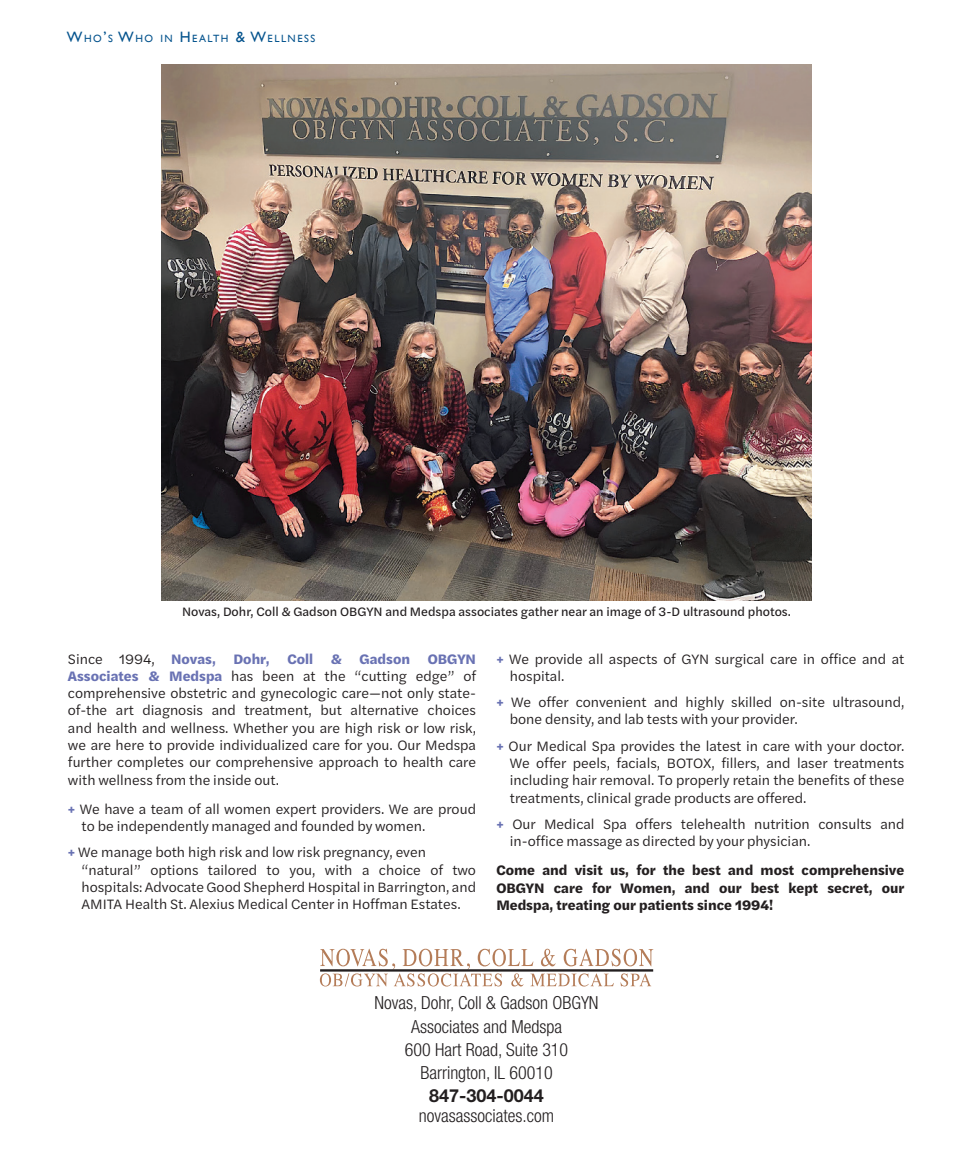
<style>
.page{position:relative;width:972px;height:1175px;background:#fff}
.page>*{position:absolute;margin:0;border:0;box-sizing:border-box;transform-origin:0 0}
.t1{font:300 condensed 18px/23.2px "Helvetica Neue LT Std";color:#231f20;text-align:center}
.t2{font:700 18px "Helvetica Neue LT Std";color:#231f20}
.t3{font:14.25px/17.2px "Halyard Text";color:#231f20}
.t4{font:700 14.25px/17.2px "Halyard Text";color:#231f20;text-align:justify}
.t5{font:12.75px "Halyard Text";color:#231f20}
.t6{font:10.5px "Gill Sans";letter-spacing:.145em;color:#04538d}
.s1{font-size:15px}
.s2{font-weight:700;color:#6972b3}
.s3{font-weight:600;color:#6972b3}
</style>
<div class="page">
<img style="left:161px;top:64px;width:650px;height:536px">
<svg style="left:320px;top:948px;width:333px;height:38px"></svg>
<hr style="left:320px;top:969px;width:333px;height:2px;background:#231f20">
<p class="t6" style="left:67px;top:32px;width:250px"><span class="s1">W</span>HO<span class="s1">’</span>S <span class="s1">W</span>HO IN <span class="s1">H</span> EALTH <span class="s1">&amp; W</span>ELLNESS</p>
<p class="t5" style="left:182px;top:602px;width:610px">Novas, Dohr, Coll &amp; Gadson OBGYN and Medspa associates gather near an image of 3-D ultrasound photos.</p>
<p class="t3" style="left:68px;top:649px;width:410px;text-align:justify">Since 1994, <span class="s2">Novas, Dohr, Coll &amp; Gadson OBGYN Associates &amp; Medspa</span> has been at the “cutting edge” of comprehensive obstetric and gynecologic care—not only state&shy;of-the art diagnosis and treatment, but alternative choices and health and wellness. Whether you are high risk or low risk, we are here to provide individualized care for you. Our Medspa further completes our comprehensive approach to health care with wellness from the inside out.</p>
<p class="t3" style="left:81px;top:799px;width:396px;text-indent:-13px"><span class="s3">+</span> We have a team of all women expert providers. We are proud to be independently managed and founded by women.</p>
<p class="t3" style="left:68px;top:843px;width:360px"><span class="s3">+</span> We manage both high risk and low risk pregnancy, even</p>
<p class="t3" style="left:81px;top:860px;width:396px;text-align:justify">“natural” options tailored to you, with a choice of two hospitals: Advocate Good Shepherd Hospital in Barrington, and AMITA Health St. Alexius Medical Center in Hoffman Estates.</p>
<p class="t3" style="left:510px;top:649px;width:396px;text-indent:-13px"><span class="s3">+</span> We provide all aspects of GYN surgical care in office and at hospital.</p>
<p class="t3" style="left:510px;top:693px;width:396px;text-indent:-13px"><span class="s3">+</span> We offer convenient and highly skilled on-site ultrasound, bone density, and lab tests with your provider.</p>
<p class="t3" style="left:510px;top:736px;width:396px;text-align:justify;text-indent:-13px"><span class="s3">+</span> Our Medical Spa provides the latest in care with your doctor.<br>We offer peels, facials, BOTOX, fillers, and laser treatments including hair removal. To properly retain the benefits of these treatments, clinical grade products are offered.</p>
<p class="t3" style="left:510px;top:814px;width:396px;text-indent:-13px"><span class="s3">+</span> Our Medical Spa offers telehealth nutrition consults and in-office massage as directed by your physician.</p>
<p class="t4" style="left:496px;top:860px;width:410px">Come and visit us, for the best and most comprehensive OBGYN care for Women, and our best kept secret, our Medspa, treating our patients since 1994!</p>
<p class="t1" style="left:374px;top:991px;width:226px">Novas, Dohr, Coll &amp; Gadson OBGYN<br>Associates and Medspa</p>
<p class="t1" style="left:405px;top:1037px;width:165px">600 Hart Road, Suite 310</p>
<p class="t1" style="left:420px;top:1061px;width:134px">Barrington, IL 60010</p>
<p class="t2" style="left:429px;top:1084px;width:116px">847-304-0044</p>
<p class="t1" style="left:419px;top:1103px;width:137px">novasassociates.com</p>
</div>
